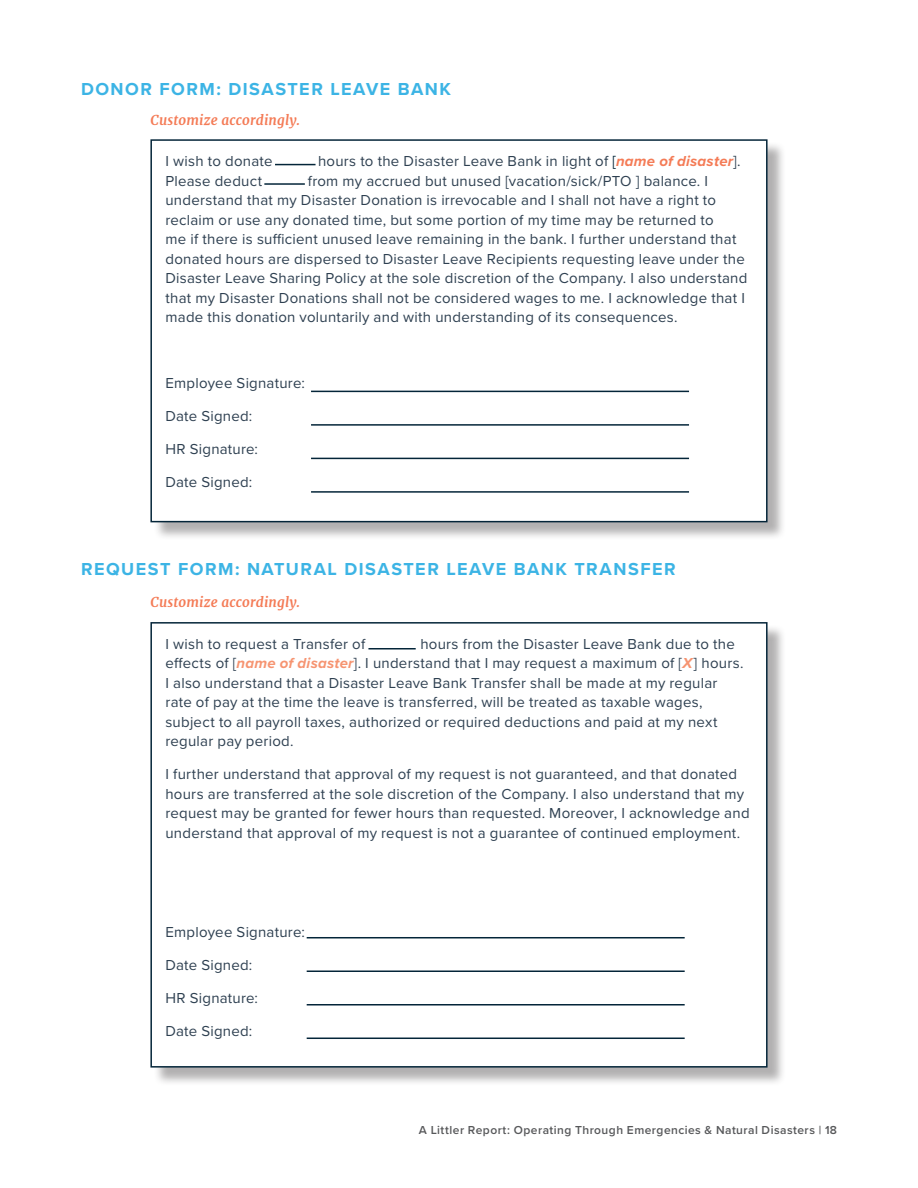
<style>
.page{position:relative;width:918px;height:1188px;background:#fff}
.page>*{position:absolute;margin:0;border:0;box-sizing:border-box;transform-origin:0 0}
.SUBHEAD{font:700 18px "Proxima Nova";letter-spacing:.085em;color:#3cb4e5}
.Body_Copy{font:15px/19.5px "Proxima Nova";letter-spacing:.015em;color:#2e4051}
.Body_Copy-2{font:italic 700 13.5px "Merriweather";letter-spacing:.015em;color:#f47b56}
.t1{font:600 12px "Proxima Nova";letter-spacing:.04em;color:#57585a}
.s1{color:#fff}
.s2{color:#042539}
.s3{font-weight:700;font-style:italic;color:#f47b56}
.s4{font-weight:700;font-style:italic;color:#f69471}
</style>
<div class="page">
<div style="left:153px;top:142px;width:633px;height:399px;background:#231f20;opacity:.35"></div>
<div style="left:151px;top:140px;width:616px;height:382px;background:#fff"></div>
<div style="left:150px;top:139px;width:618px;height:383px;border:2px solid #042539"></div>
<hr style="left:275px;top:164px;width:41px;height:1px;background:#042539">
<hr style="left:264px;top:183px;width:41px;height:2px;background:#042539">
<hr style="left:311px;top:391px;width:378px;height:1px;background:#042539">
<hr style="left:311px;top:424px;width:378px;height:2px;background:#042539">
<hr style="left:311px;top:458px;width:378px;height:1px;background:#042539">
<hr style="left:311px;top:491px;width:378px;height:2px;background:#042539">
<div style="left:153px;top:624px;width:633px;height:462px;background:#231f20;opacity:.35"></div>
<div style="left:151px;top:623px;width:616px;height:444px;background:#fff"></div>
<div style="left:150px;top:622px;width:618px;height:446px;border:2px solid #042539"></div>
<hr style="left:368px;top:648px;width:48px;height:2px;background:#042539">
<hr style="left:307px;top:937px;width:378px;height:1px;background:#042539">
<hr style="left:307px;top:970px;width:378px;height:2px;background:#042539">
<hr style="left:307px;top:1004px;width:378px;height:2px;background:#042539">
<hr style="left:307px;top:1038px;width:378px;height:1px;background:#042539">
<p class="SUBHEAD" style="left:81px;top:76px;width:372px">DONOR FORM: DISASTER LEAVE BANK</p>
<p class="Body_Copy-2" style="left:150px;top:111px;width:151px">Customize accordingly.</p>
<p class="Body_Copy" style="left:165px;top:151px;width:584px">I wish to donate <span class="s1">____</span> hours to the Disaster Leave Bank in light of <span class="s2">[</span><span class="s3">name of disaster</span>].<br>Please deduct <span class="s1">____</span> from my accrued but unused [vacation/sick/PTO ] balance. I understand that my Disaster Donation is irrevocable and I shall not have a right to reclaim or use any donated time, but some portion of my time may be returned to<br>me if there is sufficient unused leave remaining in the bank. I further understand that donated hours are dispersed to Disaster Leave Recipients requesting leave under the Disaster Leave Sharing Policy at the sole discretion of the Company. I also understand that my Disaster Donations shall not be considered wages to me. I acknowledge that I made this donation voluntarily and with understanding of its consequences.</p>
<p class="Body_Copy" style="left:165px;top:373px;width:141px">Employee Signature:</p>
<p class="Body_Copy" style="left:165px;top:406px;width:88px">Date Signed:</p>
<p class="Body_Copy" style="left:165px;top:439px;width:94px">HR Signature:</p>
<p class="Body_Copy" style="left:165px;top:472px;width:88px">Date Signed:</p>
<p class="SUBHEAD" style="left:81px;top:555px;width:596px">REQUEST FORM: NATURAL DISASTER LEAVE BANK TRANSFER</p>
<p class="Body_Copy-2" style="left:150px;top:594px;width:151px">Customize accordingly.</p>
<p class="Body_Copy" style="left:165px;top:634px;width:580px">I wish to request a Transfer of <span class="s1">_____</span> hours from the Disaster Leave Bank due to the effects of [<span class="s4">name of disaster</span>]. I understand that I may request a maximum of [<span class="s4">X</span>] hours.<br>I also understand that a Disaster Leave Bank Transfer shall be made at my regular rate of pay at the time the leave is transferred, will be treated as taxable wages, subject to all payroll taxes, authorized or required deductions and paid at my next regular pay period.</p>
<p class="Body_Copy" style="left:165px;top:764px;width:586px">I further understand that approval of my request is not guaranteed, and that donated hours are transferred at the sole discretion of the Company. I also understand that my request may be granted for fewer hours than requested. Moreover, I acknowledge and understand that approval of my request is not a guarantee of continued employment.</p>
<p class="Body_Copy" style="left:165px;top:922px;width:141px">Employee Signature:</p>
<p class="Body_Copy" style="left:165px;top:955px;width:88px">Date Signed:</p>
<p class="Body_Copy" style="left:165px;top:988px;width:94px">HR Signature:</p>
<p class="Body_Copy" style="left:165px;top:1021px;width:88px">Date Signed:</p>
<p class="t1" style="left:419px;top:1121px;width:420px">A Littler Report: Operating Through Emergencies &amp; Natural Disasters | 18</p>
</div>
